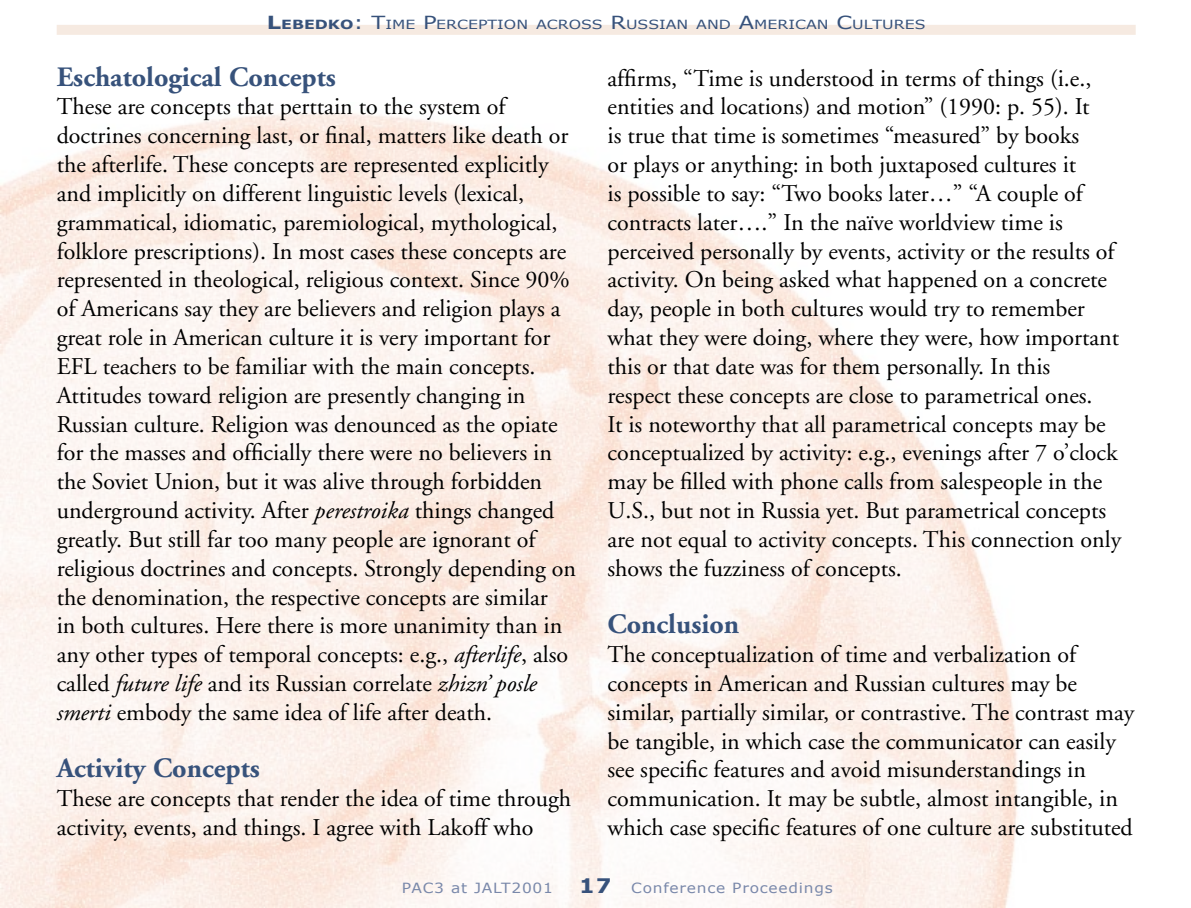
<style>
.page{position:relative;width:1191px;height:908px;background:#fff}
.page>*{position:absolute;margin:0;border:0;box-sizing:border-box;transform-origin:0 0}
.Subtitle{font:700 28px "Adobe Garamond";color:#37527b}
.Main_Text{font:24px/28.8px "Adobe Garamond";color:#000}
.t1{font:14px "Verdana";letter-spacing:.05em;color:#7988aa;scale:1.1 1}
.t2{font:12.6px "Verdana";color:#37527b;scale:1.25 1}
.s1{font-weight:700;font-size:18px}
.s2{font-weight:700}
.s3{font-size:18px}
.s4{font-style:italic}
.s5{font-weight:700;font-size:20px;color:#37527b}
</style>
<div class="page">
<div style="left:57px;top:25px;width:1078px;height:10px;background:#f6eae1"></div>
<p class="t2" style="left:267px;top:17px;width:528px"><span class="s1">L</span><span class="s2">EBEDKO</span><span class="s3">: T</span>IME <span class="s3">P</span>ERCEPTION ACROSS <span class="s3">R</span>USSIAN AND <span class="s3">A</span>MERICAN <span class="s3">C</span>ULTURES</p>
<p class="Subtitle" style="left:57px;top:61px;width:281px">Eschatological Concepts</p>
<p class="Main_Text" style="left:57px;top:93px;width:521px">These are concepts that perttain to the system of doctrines concerning last, or final, matters like death or the afterlife. These concepts are represented explicitly and implicitly on different linguistic levels (lexical, grammatical, idiomatic, paremiological, mythological, folklore prescriptions). In most cases these concepts are represented in theological, religious context. Since 90% of Americans say they are believers and religion plays a great role in American culture it is very important for EFL teachers to be familiar with the main concepts.<br>Attitudes toward religion are presently changing in Russian culture. Religion was denounced as the opiate for the masses and officially there were no believers in the Soviet Union, but it was alive through forbidden underground activity. After <span class="s4">perestroika</span> things changed greatly. But still far too many people are ignorant of religious doctrines and concepts. Strongly depending on the denomination, the respective concepts are similar<br>in both cultures. Here there is more unanimity than in any other types of temporal concepts: e.g., <span class="s4">afterlife</span>, also called <span class="s4">future life</span> and its Russian correlate <span class="s4">zhizn’ posle smerti</span> embody the same idea of life after death.</p>
<p class="Subtitle" style="left:57px;top:753px;width:205px">Activity Concepts</p>
<p class="Main_Text" style="left:57px;top:784px;width:516px">These are concepts that render the idea of time through activity, events, and things. I agree with Lakoff who</p>
<p class="Main_Text" style="left:607px;top:64px;width:515px">affirms, “Time is understood in terms of things (i.e., entities and locations) and motion” (1990: p. 55). It<br>is true that time is sometimes “measured” by books<br>or plays or anything: in both juxtaposed cultures it<br>is possible to say: “Two books later…” “A couple of contracts later….” In the naïve worldview time is perceived personally by events, activity or the results of activity. On being asked what happened on a concrete day, people in both cultures would try to remember what they were doing, where they were, how important this or that date was for them personally. In this<br>respect these concepts are close to parametrical ones.<br>It is noteworthy that all parametrical concepts may be conceptualized by activity: e.g., evenings after 7 o’clock may be filled with phone calls from salespeople in the U.S., but not in Russia yet. But parametrical concepts are not equal to activity concepts. This connection only shows the fuzziness of concepts.</p>
<p class="Subtitle" style="left:607px;top:609px;width:133px">Conclusion</p>
<p class="Main_Text" style="left:607px;top:640px;width:528px">The conceptualization of time and verbalization of concepts in American and Russian cultures may be similar, partially similar, or contrastive. The contrast may be tangible, in which case the communicator can easily see specific features and avoid misunderstandings in communication. It may be subtle, almost intangible, in which case specific features of one culture are substituted</p>
<p class="t1" style="left:402px;top:878px;width:139px">PAC3 at JALT2001</p>
<p class="t1" style="left:579px;top:878px;width:232px"><span class="s5">17</span> Conference Proceedings</p>
</div>
